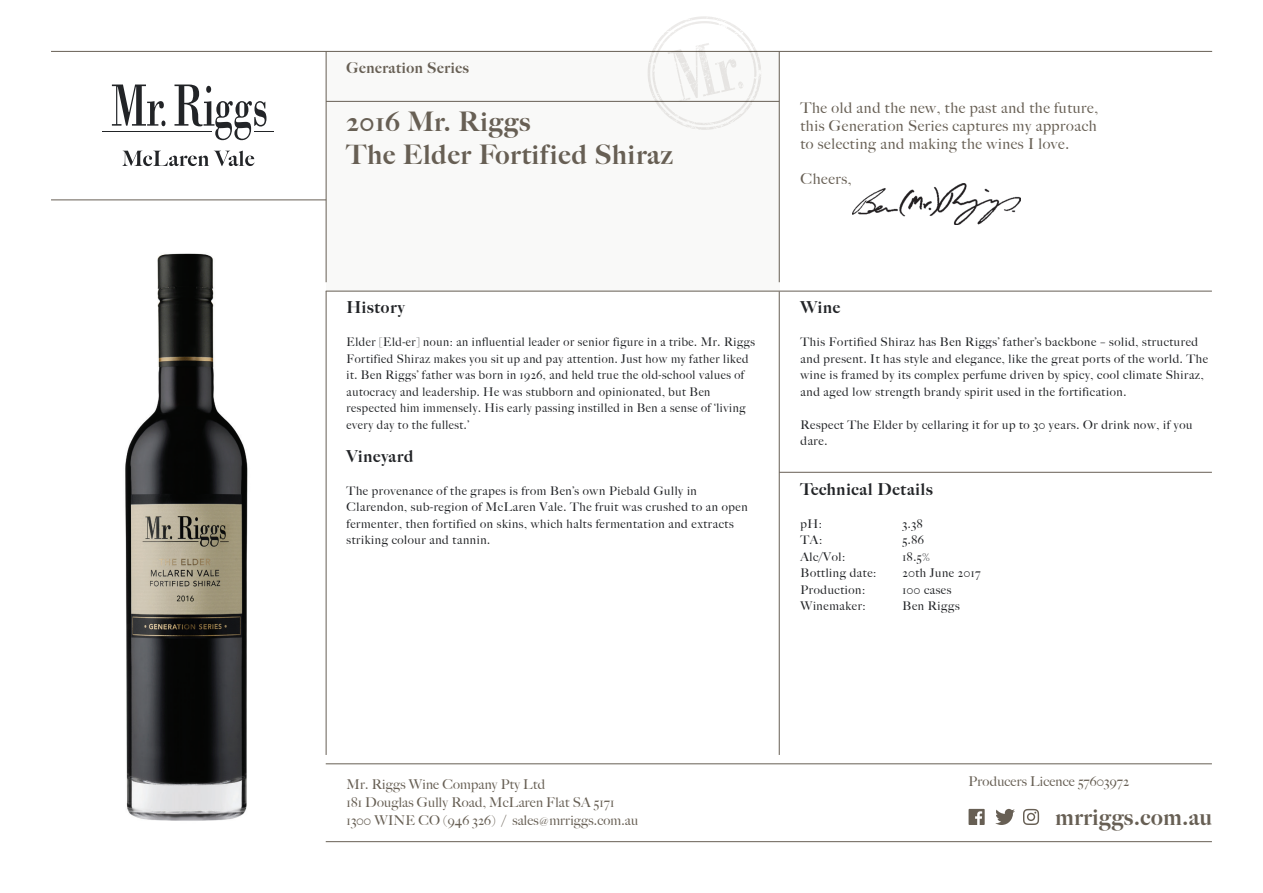
<style>
.page{position:relative;width:1263px;height:893px;background:#fff}
.page>*{position:absolute;margin:0;border:0;box-sizing:border-box;transform-origin:0 0}
.t1{font:900 27px/33px "Big Caslon FB";letter-spacing:.04em;color:#675f54}
.t2{font:900 22.5px "Big Caslon FB";letter-spacing:.03em;color:#675f54}
.t3{font:900 16.5px "Big Caslon FB";letter-spacing:.05em;color:#222427}
.t4{font:500 15px/18px "Big Caslon";letter-spacing:.04em;color:#675f54;text-align:justify}
.t5{font:900 15px "Big Caslon FB";letter-spacing:.04em;color:#675f54}
.t6{font:500 13.5px/18px "Big Caslon";letter-spacing:.015em;color:#675f54}
.t7{font:500 12px/16.5px "Big Caslon";letter-spacing:.05em;color:#222427}
.s1{font-size:10.5px}
</style>
<div class="page">
<div style="left:326px;top:51px;width:454px;height:240px;background:#f9f9f8"></div>
<svg style="left:122px;top:151px;width:132px;height:15px"></svg>
<hr style="left:102px;top:131px;width:110px;height:1px;background:#222427">
<svg style="left:112px;top:85px;width:53px;height:41px"></svg>
<svg style="left:174px;top:85px;width:100px;height:55px"></svg>
<hr style="left:51px;top:51px;width:1161px;height:1px;background:#675f54">
<hr style="left:326px;top:841px;width:886px;height:1px;background:#675f54">
<hr style="left:326px;top:763px;width:886px;height:1px;background:#675f54">
<hr style="left:326px;top:291px;width:886px;height:1px;background:#675f54">
<hr style="left:779px;top:291px;width:1px;height:464px;background:#675f54">
<hr style="left:326px;top:291px;width:1px;height:464px;background:#675f54">
<hr style="left:779px;top:51px;width:1px;height:231px;background:#675f54">
<hr style="left:326px;top:51px;width:1px;height:231px;background:#675f54">
<hr style="left:326px;top:101px;width:453px;height:1px;background:#675f54">
<hr style="left:51px;top:200px;width:275px;height:1px;background:#675f54">
<svg style="left:648px;top:16px;width:114px;height:114px"></svg>
<svg style="left:968px;top:809px;width:17px;height:16px"></svg>
<svg style="left:1023px;top:809px;width:16px;height:16px"></svg>
<svg style="left:995px;top:809px;width:20px;height:16px"></svg>
<img style="left:125px;top:253px;width:123px;height:568px">
<hr style="left:779px;top:472px;width:433px;height:1px;background:#675f54">
<img style="left:852px;top:184px;width:168px;height:41px">
<p class="t5" style="left:347px;top:58px;width:124px">Generation Series</p>
<h1 class="t1" style="left:347px;top:105px;width:327px">2016 Mr. Riggs<br>The Elder Fortified Shiraz</h1>
<p class="t4" style="left:800px;top:98px;width:299px">The old and the new, the past and the future, this Generation Series captures my approach to selecting and making the wines I love.</p>
<p class="t4" style="left:800px;top:169px;width:52px">Cheers,</p>
<h3 class="t3" style="left:347px;top:298px;width:59px">History</h3>
<p class="t7" style="left:347px;top:333px;width:410px">Elder [Eld-er] noun: an influential leader or senior figure in a tribe. Mr. Riggs Fortified Shiraz makes you sit up and pay attention. Just how my father liked it. Ben Riggs’ father was born in 1926, and held true the old-school values of autocracy and leadership. He was stubborn and opinionated, but Ben respected him immensely. His early passing instilled in Ben a sense of ‘living every day to the fullest.’</p>
<h3 class="t3" style="left:347px;top:446px;width:68px">Vineyard</h3>
<p class="t7" style="left:347px;top:482px;width:403px">The provenance of the grapes is from Ben’s own Piebald Gully in Clarendon, sub-region of McLaren Vale. The fruit was crushed to an open fermenter, then fortified on skins, which halts fermentation and extracts striking colour and tannin.</p>
<h3 class="t3" style="left:800px;top:298px;width:41px">Wine</h3>
<p class="t7" style="left:800px;top:333px;width:409px">This Fortified Shiraz has Ben Riggs’ father’s backbone – solid, structured and present. It has style and elegance, like the great ports of the world. The wine is framed by its complex perfume driven by spicy, cool climate Shiraz, and aged low strength brandy spirit used in the fortification.</p>
<p class="t7" style="left:800px;top:416px;width:393px">Respect The Elder by cellaring it for up to 30 years. Or drink now, if you dare.</p>
<h3 class="t3" style="left:800px;top:479px;width:134px">Technical Details</h3>
<p class="t7" style="left:800px;top:515px;width:23px">pH:</p>
<p class="t7" style="left:902px;top:515px;width:22px">3.38</p>
<p class="t7" style="left:800px;top:531px;width:23px">TA:</p>
<p class="t7" style="left:902px;top:531px;width:23px">5.86</p>
<p class="t7" style="left:800px;top:548px;width:46px">Alc/Vol:</p>
<p class="t7" style="left:902px;top:548px;width:29px">18.5%</p>
<p class="t7" style="left:800px;top:564px;width:77px">Bottling date:</p>
<p class="t7" style="left:902px;top:564px;width:79px">20th June 2017</p>
<p class="t7" style="left:800px;top:581px;width:66px">Production:</p>
<p class="t7" style="left:902px;top:581px;width:50px">100 cases</p>
<p class="t7" style="left:800px;top:597px;width:67px">Winemaker:</p>
<p class="t7" style="left:902px;top:597px;width:59px">Ben Riggs</p>
<p class="t6" style="left:347px;top:774px;width:293px">Mr. Riggs Wine Company Pty Ltd<br>181 Douglas Gully Road, McLaren Flat SA 5171<br>1300 WINE CO (946 326) / sales<span class="s1">@</span>mrriggs.com.au</p>
<p class="t6" style="left:968px;top:772px;width:162px">Producers Licence 57603972</p>
<h2 class="t2" style="left:1055px;top:804px;width:158px">mrriggs.com.au</h2>
</div>
